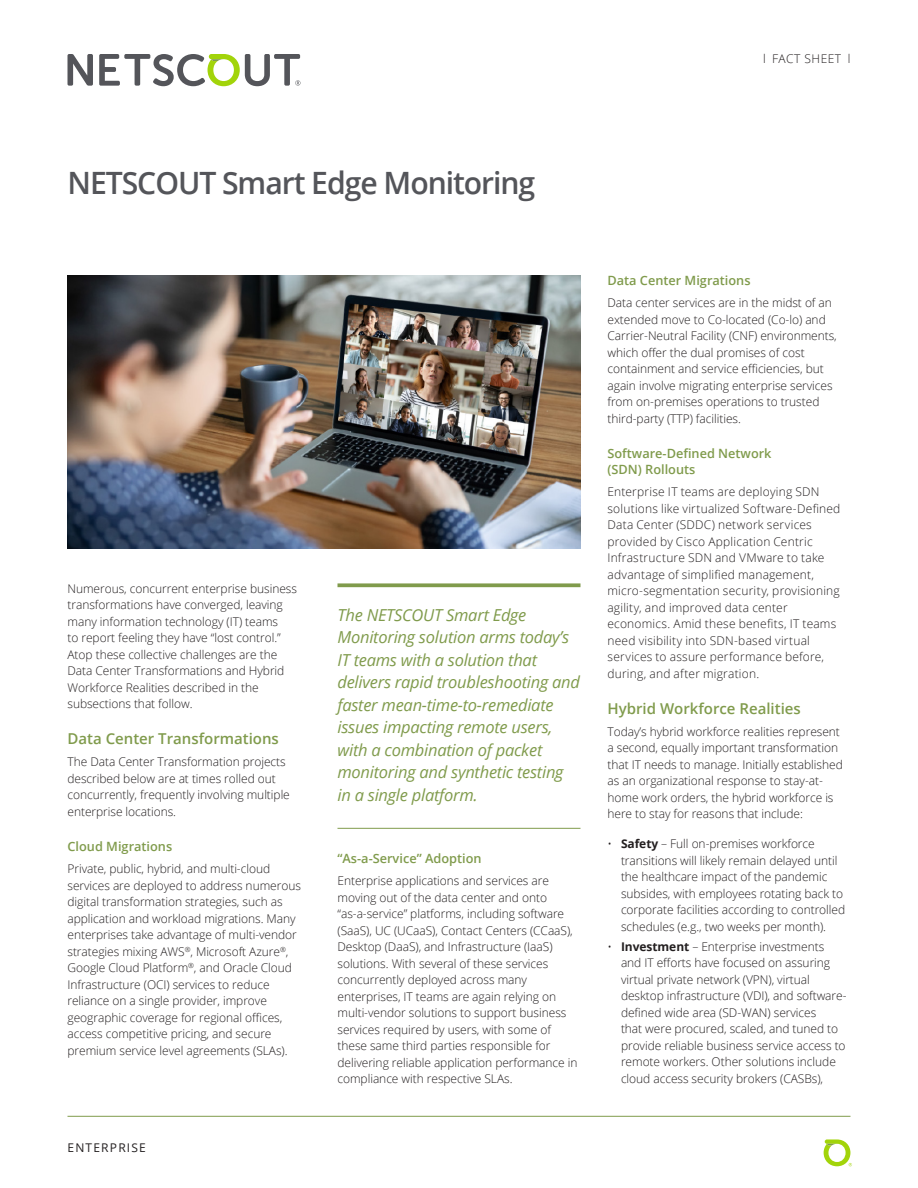
<style>
.page{position:relative;width:918px;height:1188px;background:#fff}
.page>*{position:absolute;margin:0;border:0;box-sizing:border-box;transform-origin:0 0}
.Document_Title{font:600 30.75px "Open Sans";letter-spacing:-.035em;color:#54555a}
.Quotes{font:italic 16.5px/22.5px "Open Sans";letter-spacing:-.015em;color:#809b4c}
.Level_1_-_Heading{font:600 15px "Open Sans";color:#809b4c}
.Level_2_-_Heading{font:600 12.75px/16.5px "Open Sans";color:#809b4c}
.Body{font:300 12px/16.5px "Open Sans";letter-spacing:-.005em;color:#231f20}
.Body-2{font:300 12px/16.5px "Open Sans";letter-spacing:.015em;color:#231f20}
.Body-3{font:300 12px "Open Sans";letter-spacing:.04em;color:#231f20}
.t1{font:12px "Open Sans";letter-spacing:.1em;color:#231f20}
.s1{font-weight:700}
</style>
<div class="page">
<hr style="left:68px;top:1116px;width:782px;height:1px;background:#809b4c">
<svg style="left:824px;top:1139px;width:28px;height:27px"></svg>
<svg style="left:68px;top:54px;width:25px;height:32px"></svg>
<svg style="left:99px;top:54px;width:201px;height:32px"></svg>
<img style="left:68px;top:275px;width:512px;height:274px">
<svg style="left:338px;top:583px;width:242px;height:4px"></svg>
<hr style="left:338px;top:828px;width:242px;height:1px;background:#809b4c">
<p class="Body-3" style="left:763px;top:51px;width:89px">l FACT SHEET l</p>
<p class="Document_Title" style="left:68px;top:162px;width:469px">NETSCOUT Smart Edge Monitoring</p>
<p class="Body" style="left:68px;top:580px;width:231px">Numerous, concurrent enterprise business transformations have converged, leaving many information technology (IT) teams<br>to report feeling they have “lost control.” Atop these collective challenges are the Data Center Transformations and Hybrid Workforce Realities described in the subsections that follow.</p>
<p class="Level_1_-_Heading" style="left:68px;top:729px;width:213px">Data Center Transformations</p>
<p class="Body" style="left:68px;top:753px;width:224px">The Data Center Transformation projects described below are at times rolled out concurrently, frequently involving multiple enterprise locations.</p>
<p class="Level_2_-_Heading" style="left:68px;top:838px;width:106px">Cloud Migrations</p>
<p class="Body" style="left:68px;top:860px;width:235px">Private, public, hybrid, and multi-cloud services are deployed to address numerous digital transformation strategies, such as application and workload migrations. Many enterprises take advantage of multi-vendor strategies mixing AWS<sup>®</sup>, Microsoft Azure<sup>®</sup>, Google Cloud Platform<sup>®</sup>, and Oracle Cloud Infrastructure (OCI) services to reduce reliance on a single provider, improve geographic coverage for regional offices, access competitive pricing, and secure premium service level agreements (SLAs).</p>
<p class="t1" style="left:68px;top:1139px;width:80px">ENTERPRISE</p>
<p class="Quotes" style="left:338px;top:603px;width:244px">The NETSCOUT Smart Edge<br>Monitoring solution arms today’s<br>IT teams with a solution that delivers rapid troubleshooting and faster mean-time-to-remediate issues impacting remote users, with a combination of packet monitoring and synthetic testing in a single platform.</p>
<p class="Level_2_-_Heading" style="left:338px;top:850px;width:146px">“As-a-Service” Adoption</p>
<p class="Body" style="left:338px;top:872px;width:242px">Enterprise applications and services are moving out of the data center and onto “as-a-service” platforms, including software (SaaS), UC (UCaaS), Contact Centers (CCaaS), Desktop (DaaS), and Infrastructure (IaaS) solutions. With several of these services concurrently deployed across many enterprises, IT teams are again relying on multi-vendor solutions to support business services required by users, with some of these same third parties responsible for delivering reliable application performance in compliance with respective SLAs.</p>
<p class="Level_2_-_Heading" style="left:608px;top:272px;width:145px">Data Center Migrations</p>
<p class="Body" style="left:608px;top:294px;width:231px">Data center services are in the midst of an extended move to Co-located (Co-lo) and Carrier-Neutral Facility (CNF) environments, which offer the dual promises of cost containment and service efficiencies, but again involve migrating enterprise services from on-premises operations to trusted third-party (TTP) facilities.</p>
<p class="Level_2_-_Heading" style="left:608px;top:445px;width:166px">Software-Defined Network (SDN) Rollouts</p>
<p class="Body-2" style="left:608px;top:483px;width:234px">Enterprise IT teams are deploying SDN solutions like virtualized Software-Defined Data Center (SDDC) network services provided by Cisco Application Centric Infrastructure SDN and VMware to take advantage of simplified management, micro-segmentation security, provisioning agility, and improved data center economics. Amid these benefits, IT teams need visibility into SDN-based virtual services to assure performance before, during, and after migration.</p>
<p class="Level_1_-_Heading" style="left:608px;top:698px;width:195px">Hybrid Workforce Realities</p>
<p class="Body" style="left:608px;top:723px;width:237px">Today’s hybrid workforce realities represent a second, equally important transformation that IT needs to manage. Initially established as an organizational response to stay-at&shy;home work orders, the hybrid workforce is here to stay for reasons that include:</p>
<p class="Body" style="left:621px;top:836px;width:226px;text-indent:-14px">• <span class="s1">Safety</span> – Full on-premises workforce transitions will likely remain delayed until the healthcare impact of the pandemic subsides, with employees rotating back to corporate facilities according to controlled schedules (e.g., two weeks per month).</p>
<p class="Body" style="left:621px;top:938px;width:227px;text-indent:-14px">• <span class="s1">Investment</span> – Enterprise investments and IT efforts have focused on assuring virtual private network (VPN), virtual desktop infrastructure (VDI), and software&shy;defined wide area (SD-WAN) services<br>that were procured, scaled, and tuned to provide reliable business service access to remote workers. Other solutions include cloud access security brokers (CASBs),</p>
</div>
